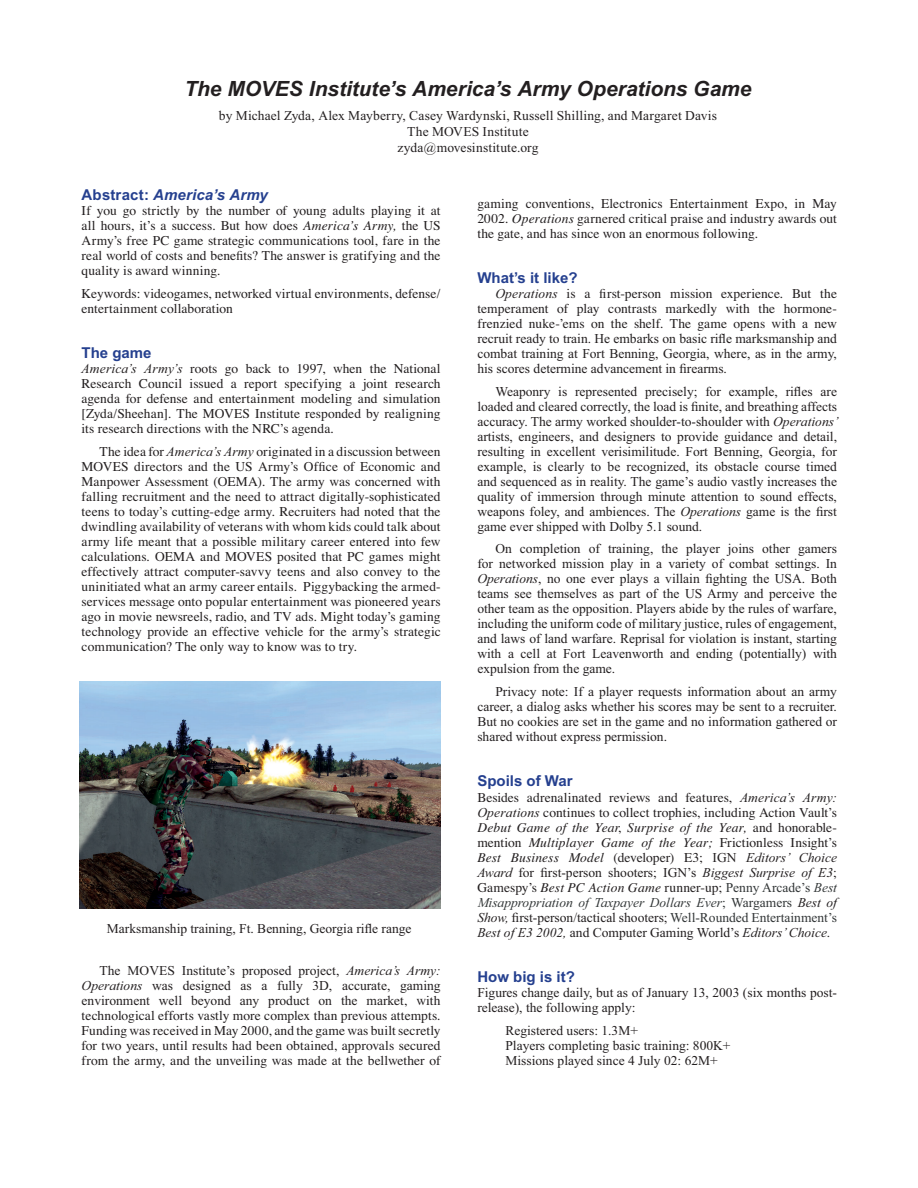
<style>
.page{position:relative;width:918px;height:1188px;background:#fff}
.page>*{position:absolute;margin:0;border:0;box-sizing:border-box;transform-origin:0 0}
.t1{font:italic 700 21px "Arial";letter-spacing:-.005em;color:#231f20}
.t2{font:700 15px "Arial";color:#25408f}
.t3{font:italic 700 15px "Arial";letter-spacing:.005em;color:#25408f}
.t4{font:13.5px/15px "Times";color:#231f20;text-align:justify}
.t5{font:13.5px/15px "Times New Roman";color:#231f20;text-align:justify}
.s1{font-style:normal}
.s2{font-style:italic}
.s3{font-family:"Times New Roman";font-style:italic}
.s4{font-family:"Times New Roman"}
.s5{font-family:"Times New Roman";color:#323637}
.s6{font-family:"Times New Roman";font-style:italic;color:#323637}
.s7{font-style:italic;color:#323637}
.s8{color:#323637}
.s9{font-family:"Times"}
</style>
<div class="page">
<img style="left:79px;top:681px;width:362px;height:228px">
<h1 class="t1" style="left:184px;top:81px;width:569px">The MOVES Institute’s America’s Army Operations Game</h1>
<p class="t5" style="left:219px;top:109px;width:500px;line-height:16.2px;text-align:center">by Michael Zyda, Alex Mayberry, Casey Wardynski, Russell Shilling, and Margaret Davis<br>The MOVES Institute<br>zyda@movesinstitute.org</p>
<p class="t3" style="left:82px;top:189px;width:188px"><span class="s1">Abstract:</span> America’s Army</p>
<p class="t4" style="left:82px;top:205px;width:361px">If you go strictly by the number of young adults playing it at all hours, itʼs a success. But how does <span class="s2">Americaʼs Army,</span> the US Armyʼs free PC game strategic communications tool, fare in the real world of costs and benefits? The answer is gratifying and the quality is award winning.</p>
<p class="t4" style="left:82px;top:287px;width:361px">Keywords: videogames, networked virtual environments, defense/ entertainment collaboration</p>
<p class="t2" style="left:82px;top:347px;width:72px">The game</p>
<p class="t4" style="left:82px;top:362px;width:361px"><span class="s3">America’s Army’s</span> roots go back to 1997, when the National Research Council issued a report specifying a joint research agenda for defense and entertainment modeling and simulation [Zyda/Sheehan]. The MOVES Institute responded by realigning its research directions with the NRCʼs agenda.</p>
<p class="t4" style="left:82px;top:445px;width:361px;text-indent:18px">The idea for <span class="s3">America’s Army</span> originated in a discussion between MOVES directors and the US Armyʼs Office of Economic and Manpower Assessment (OEMA). The army was concerned with falling recruitment and the need to attract digitally-sophisticated teens to todayʼs cutting-edge army. Recruiters had noted that the dwindling availability of veterans with whom kids could talk about army life meant that a possible military career entered into few calculations. OEMA and MOVES posited that PC games might effectively attract computer-savvy teens and also convey to the uninitiated what an army career entails. Piggybacking the armed&shy;services message onto popular entertainment was pioneered years ago in movie newsreels, radio, and TV ads. Might todayʼs gaming technology provide an effective vehicle for the armyʼs strategic communication? The only way to know was to try.</p>
<p class="t4" style="left:477px;top:197px;width:361px">gaming conventions, Electronics Entertainment Expo, in May 2002. <span class="s2">Operations</span> garnered critical praise and industry awards out the gate, and has since won an enormous following.</p>
<p class="t2" style="left:477px;top:272px;width:102px">What’s it like?</p>
<p class="t4" style="left:477px;top:288px;width:361px;text-indent:18px"><span class="s3">Operations</span> is a first-person mission experience. But the temperament of play contrasts markedly with the hormone&shy;frenzied nuke-ʼems on the shelf. The game opens with <span class="s4">a new</span></p>
<p class="t5" style="left:477px;top:333px;width:361px">recruit ready to train. He em barks on basic rifle marks man ship and com bat training at Fort Benning, Geor gia, where, as in the army, his scores determine ad vance ment in firearms.</p>
<p class="t5" style="left:477px;top:385px;width:363px;text-indent:18px">Weaponry is rep re sent ed pre cise ly; for ex am ple, rifles are loaded and cleared correctly, the load is finite, and breathing affects accuracy. The army worked shoulder-to-shoulder with <span class="s2">Operations’ </span>artists, engineers, and designers to provide guidance and detail, resulting in excellent verisimilitude. Fort Benning, Georgia, for example, is clearly to be recognized, its obstacle course timed and se quenced as in reality. The game’s audio vastly increases the quality of immersion through minute attention to sound effects, weapons foley, and ambiences. The <span class="s2">Operations</span> game is the first game ever shipped with Dolby 5.1 sound.</p>
<p class="t5" style="left:477px;top:543px;width:361px;text-indent:18px">On completion of training, the player joins other gamers for networked mission play in a variety of combat settings. In <span class="s2">Op er a tions</span>, no one ever plays a villain fighting the USA. Both teams see themselves as part of the US Army and perceive the other team as the op po si tion. Players abide by the rules of war fare, including the uni form code of mil i tary justice, rules of en gage ment, and laws of land war fare. Re pris al for violation is instant, starting with a cell at Fort Leavenworth and ending (potentially) with expulsion from the game.</p>
<p class="t5" style="left:477px;top:685px;width:361px;text-indent:18px">Privacy note: If a play er re quests in for ma tion about an army career, a dialog asks whether his scores may be sent to a re cruit er.<br>But no cookies are set in the game and no information gathered or shared without express permission.</p>
<p class="t2" style="left:477px;top:775px;width:97px">Spoils of War</p>
<p class="t4" style="left:477px;top:791px;width:361px">Besides adrenalinated reviews and features, <span class="s3">America’s Army:<br>Operations</span> continues to collect trophies, including Action Vaultʼs <span class="s2">Debut Game of the Year</span>, <span class="s2">Surprise of the Year,</span> and honorable&shy;mention <span class="s2">Multiplayer Game of the Year;</span> Frictionless Insightʼs <span class="s2">Best Business Model</span> (developer) E3; <span class="s4">IGN</span> <span class="s3">Editors’ Choice</span></p>
<p class="t5" style="left:477px;top:866px;width:361px"><span class="s2">Award</span> for first-person shooters; IGN’s <span class="s2">Biggest Surprise of E3</span>;</p>
<p class="t4" style="left:477px;top:881px;width:361px">Gamespyʼs <span class="s2">Best PC Action Game</span> runner-up; <span class="s5">Penny Arcade’s</span> <span class="s6">Best</span></p>
<p class="t5" style="left:477px;top:896px;width:361px"><span class="s7">Misappropriation of Taxpayer Dollars Ever</span><span class="s8">; Wargamers</span> <span class="s2">Best of Show,</span> first-person/tactical shooters; <span class="s8">Well-Rounded Entertainment’s </span><span class="s2">Best of E3 2002,</span> and Computer Gaming World’s <span class="s2">Editors’ Choice</span>.</p>
<p class="t2" style="left:477px;top:971px;width:99px">How big is it?</p>
<p class="t5" style="left:477px;top:987px;width:361px">Figures change daily, but as of January 13, 2003 (six months post&shy;release), the following apply:</p>
<p class="t5" style="left:505px;top:1024px;width:227px;text-align:left">Registered users: 1.3M+<br>Players completing basic training: 800K+<br>Missions played since 4 July 02: 62M+</p>
<p class="t5" style="left:107px;top:923px;width:306px">Marksmanship training, Ft. Benning, Georgia rifle range</p>
<p class="t5" style="left:82px;top:964px;width:361px;text-indent:18px">The MOVES Institute’s proposed project, <span class="s2">America’s Army:<br>Operations</span> was designed as a fully 3D, accurate, gaming environment well beyond any product on the mark<span class="s9">et, with</span></p>
<p class="t4" style="left:82px;top:1009px;width:361px">technological efforts vastly more complex than previous attempts.<br>Funding was received in May 2000, and the game was built secretly for two years, until results had been obtained, approvals secured from the army, and the unveiling was made at the bellwether of</p>
</div>
